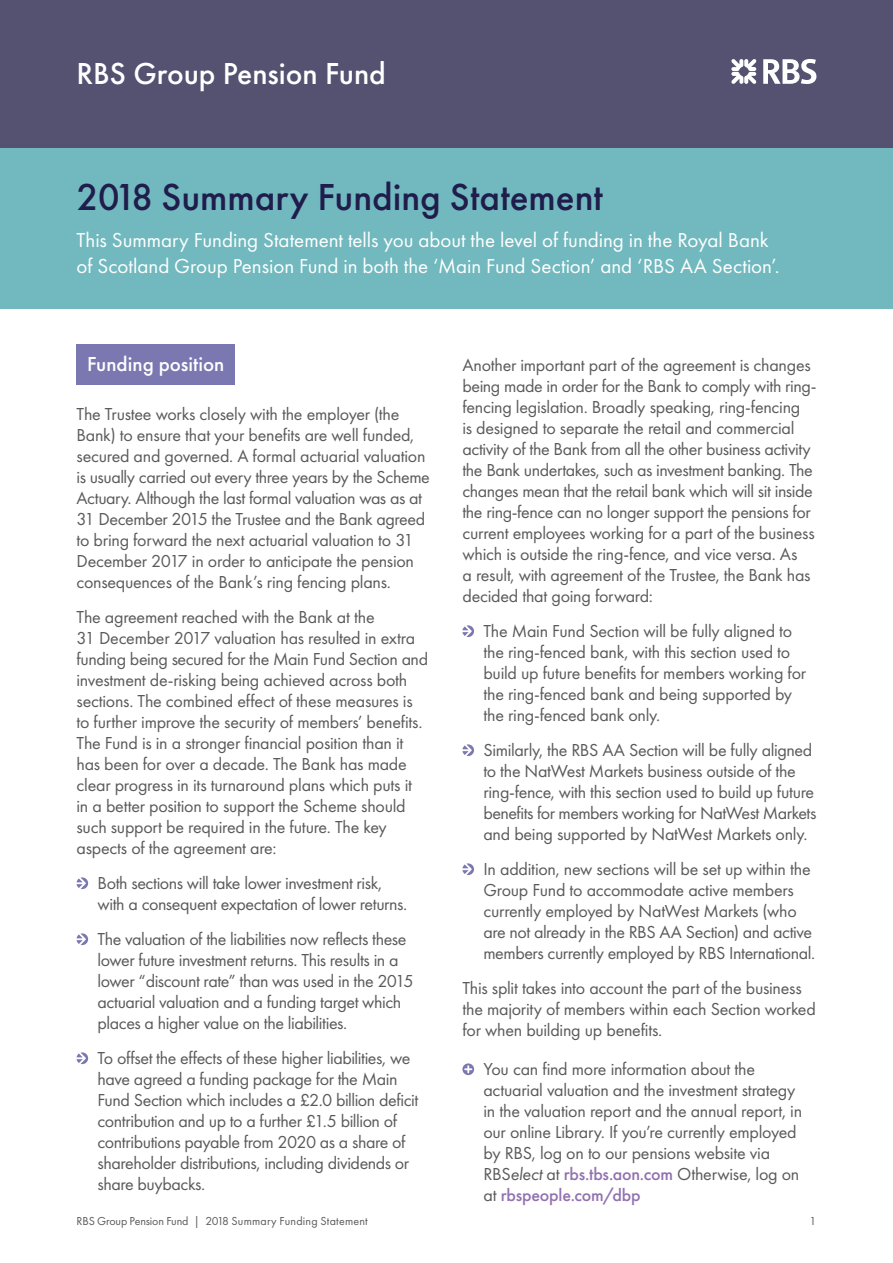
<style>
.page{position:relative;width:893px;height:1263px;background:#fff}
.page>*{position:absolute;margin:0;border:0;box-sizing:border-box;transform-origin:0 0}
.t1{font:500 39px "Futura PT";color:#201d4c}
.t2{font:500 31.5px "Futura PT";color:#fff}
.t3{font:21px/26.2px "Futura PT";color:#fff}
.t4{font:500 21px "Futura PT";color:#fff}
.t5{font:18px/21px "Futura PT";letter-spacing:-.015em;color:#5a5a5a}
.t6{font:12px "Futura PT";letter-spacing:.01em;color:#5a5a5a}
.s1{font-style:italic}
.s2{font-weight:500;color:#9171b1}
</style>
<div class="page">
<div style="left:0;top:147px;width:893px;height:161px;background:#71b9bf"></div>
<div style="left:0;top:0;width:893px;height:147px;background:#545171"></div>
<svg style="left:731px;top:59px;width:25px;height:25px"></svg>
<svg style="left:763px;top:59px;width:53px;height:25px"></svg>
<svg style="left:77px;top:877px;width:11px;height:12px"></svg>
<svg style="left:77px;top:933px;width:11px;height:12px"></svg>
<svg style="left:77px;top:1052px;width:11px;height:12px"></svg>
<div style="left:77px;top:344px;width:158px;height:41px;background:#7b78b1"></div>
<svg style="left:462px;top:625px;width:12px;height:12px"></svg>
<svg style="left:462px;top:744px;width:12px;height:12px"></svg>
<svg style="left:462px;top:863px;width:12px;height:12px"></svg>
<svg style="left:462px;top:1063px;width:12px;height:12px"></svg>
<svg style="left:465px;top:1066px;width:6px;height:6px"></svg>
<h2 class="t2" style="left:77px;top:55px;width:311px">RBS Group Pension Fund</h2>
<h1 class="t1" style="left:77px;top:173px;width:528px">2018 Summary Funding Statement</h1>
<p class="t3" style="left:77px;top:227px;width:704px">This Summary Funding Statement tells you about the level of funding in the Royal Bank of Scotland Group Pension Fund in both the ‘Main Fund Section’ and ‘RBS AA Section’.</p>
<p class="t4" style="left:87px;top:351px;width:139px">Funding position</p>
<p class="t5" style="left:462px;top:354px;width:355px">Another important part of the agreement is changes being made in order for the Bank to comply with ring&shy;fencing legislation. Broadly speaking, ring-fencing<br>is designed to separate the retail and commercial activity of the Bank from all the other business activity the Bank undertakes, such as investment banking. The changes mean that the retail bank which will sit inside the ring-fence can no longer support the pensions for current employees working for a part of the business which is outside the ring-fence, and vice versa. As<br>a result, with agreement of the Trustee, the Bank has decided that going forward:</p>
<p class="t5" style="left:483px;top:620px;width:324px">The Main Fund Section will be fully aligned to the ring-fenced bank, with this section used to build up future benefits for members working for the ring-fenced bank and being supported by the ring-fenced bank only.</p>
<p class="t5" style="left:483px;top:739px;width:334px">Similarly, the RBS AA Section will be fully aligned to the NatWest Markets business outside of the ring-fence, with this section used to build up future benefits for members working for NatWest Markets and being supported by NatWest Markets only.</p>
<p class="t5" style="left:483px;top:858px;width:333px">In addition, new sections will be set up within the Group Fund to accommodate active members currently employed by NatWest Markets (who are not already in the RBS AA Section) and active members currently employed by RBS International.</p>
<p class="t5" style="left:462px;top:977px;width:355px">This split takes into account the part of the business the majority of members within each Section worked for when building up benefits.</p>
<p class="t5" style="left:483px;top:1058px;width:320px">You can find more information about the actuarial valuation and the investment strategy in the valuation report and the annual report, in our online Library. If you’re currently employed by RBS, log on to our pensions website via RBS<span class="s1">elect</span> at <span class="s2">rbs.tbs.aon.com</span> Otherwise, log on at <span class="s2">rbspeople.com/dbp</span></p>
<p class="t5" style="left:77px;top:403px;width:355px">The Trustee works closely with the employer (the Bank) to ensure that your benefits are well funded, secured and governed. A formal actuarial valuation is usually carried out every three years by the Scheme Actuary. Although the last formal valuation was as at 31 December 2015 the Trustee and the Bank agreed to bring forward the next actuarial valuation to 31<br>December 2017 in order to anticipate the pension consequences of the Bank’s ring fencing plans.</p>
<p class="t5" style="left:77px;top:606px;width:353px">The agreement reached with the Bank at the<br>31 December 2017 valuation has resulted in extra funding being secured for the Main Fund Section and investment de-risking being achieved across both sections. The combined effect of these measures is to further improve the security of members’ benefits.<br>The Fund is in a stronger financial position than it has been for over a decade. The Bank has made clear progress in its turnaround plans which puts it in a better position to support the Scheme should such support be required in the future. The key aspects of the agreement are:</p>
<p class="t5" style="left:98px;top:872px;width:311px">Both sections will take lower investment risk, with a consequent expectation of lower returns.</p>
<p class="t5" style="left:98px;top:928px;width:318px">The valuation of the liabilities now reflects these lower future investment returns. This results in a lower “discount rate” than was used in the 2015 actuarial valuation and a funding target which places a higher value on the liabilities.</p>
<p class="t5" style="left:98px;top:1047px;width:322px">To offset the effects of these higher liabilities, we have agreed a funding package for the Main Fund Section which includes a £2.0 billion deficit contribution and up to a further £1.5 billion of contributions payable from 2020 as a share of shareholder distributions, including dividends or share buybacks.</p>
<p class="t6" style="left:77px;top:1214px;width:293px">RBS Group Pension Fund | 2018 Summary Funding Statement</p>
<p class="t6" style="left:810px;top:1214px;width:8px">1</p>
</div>
